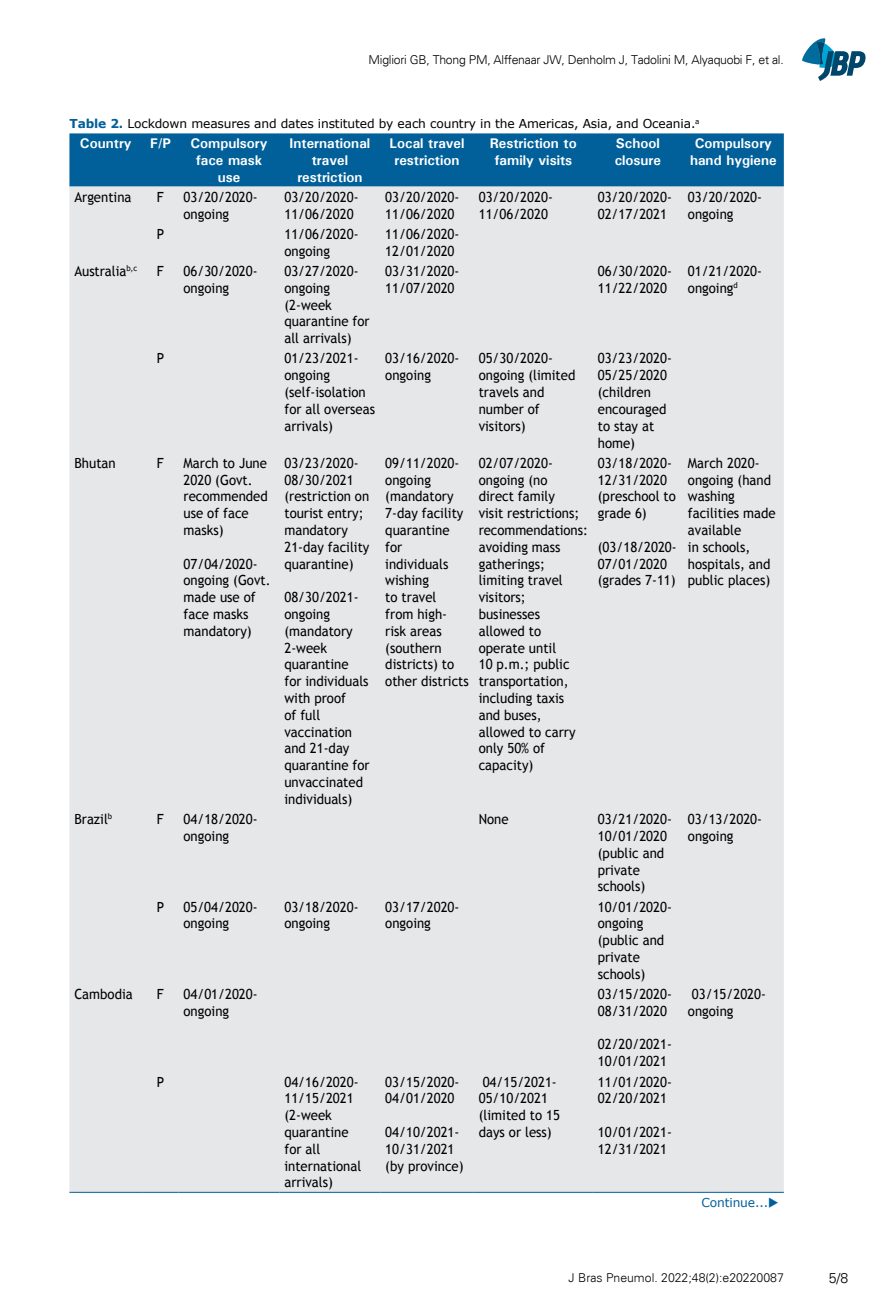
<style>
.page{position:relative;width:893px;height:1315px;background:#fff}
.page>*{position:absolute;margin:0;border:0;box-sizing:border-box;transform-origin:0 0}
.t1{font:14px/16.8px "Trebuchet MS";color:#000;scale:.94 1}
.t2{font:700 14px/16.8px "Univers";color:#fff;text-align:center}
.t3{font:300 14px "Univers";color:#000}
.t4{font:12.25px "Verdana";letter-spacing:-.01em;color:#000}
.t5{font:300 12.25px "Univers";letter-spacing:-.02em;color:#000}
.t6{font:300 12.25px "Univers";color:#000}
.t7{font:12.25px "Verdana";letter-spacing:-.01em;color:#01609a}
.s1{font-weight:700;color:#01609a}
</style>
<div class="page">
<svg style="left:802px;top:38px;width:64px;height:43px"></svg>
<div style="left:69px;top:133px;width:715px;height:54px;background:#01609a"></div>
<div style="left:69px;top:187px;width:715px;height:1005px;background:#e6e7e8"></div>
<hr style="left:69px;top:1192px;width:73px;height:1px;background:#01609a">
<hr style="left:142px;top:1192px;width:37px;height:1px;background:#01609a">
<hr style="left:179px;top:1192px;width:100px;height:1px;background:#01609a">
<hr style="left:279px;top:1192px;width:101px;height:1px;background:#01609a">
<hr style="left:380px;top:1192px;width:94px;height:1px;background:#01609a">
<hr style="left:474px;top:1192px;width:119px;height:1px;background:#01609a">
<hr style="left:593px;top:1192px;width:90px;height:1px;background:#01609a">
<hr style="left:683px;top:1192px;width:101px;height:1px;background:#01609a">
<p class="t5" style="left:369px;top:52px;width:417px">Migliori GB, Thong PM, Alffenaar JW, Denholm J, Tadolini M, Alyaquobi F, et al.</p>
<p class="t4" style="left:69px;top:116px;width:632px"><span class="s1">Table 2.</span> Lockdown measures and dates instituted by each country in the Americas, Asia, and Oceania.<sup>a</sup></p>
<p class="t2" style="left:80px;top:135px;width:53px">Country</p>
<p class="t2" style="left:150px;top:135px;width:22px">F/P</p>
<p class="t2" style="left:190px;top:135px;width:79px">Compulsory face mask use</p>
<p class="t2" style="left:290px;top:135px;width:82px">International travel restriction</p>
<p class="t2" style="left:390px;top:135px;width:76px">Local travel restriction</p>
<p class="t2" style="left:490px;top:135px;width:89px">Restriction to family visits</p>
<p class="t2" style="left:615px;top:135px;width:48px;text-align:left">School closure</p>
<p class="t2" style="left:690px;top:135px;width:88px">Compulsory hand hygiene</p>
<p class="t1" style="left:74px;top:189px;width:62px">Argentina</p>
<p class="t1" style="left:157px;top:189px;width:9px">F</p>
<p class="t1" style="left:184px;top:189px;width:80px">03/20/2020- ongoing</p>
<p class="t1" style="left:284px;top:189px;width:80px">03/20/2020-<br>11/06/2020</p>
<p class="t1" style="left:385px;top:189px;width:80px">03/20/2020-<br>11/06/2020</p>
<p class="t1" style="left:479px;top:189px;width:80px">03/20/2020-<br>11/06/2020</p>
<p class="t1" style="left:598px;top:189px;width:80px">03/20/2020-<br>02/17/2021</p>
<p class="t1" style="left:688px;top:189px;width:80px">03/20/2020- ongoing</p>
<p class="t1" style="left:157px;top:226px;width:9px">P</p>
<p class="t1" style="left:284px;top:226px;width:80px">11/06/2020- ongoing</p>
<p class="t1" style="left:385px;top:226px;width:80px">11/06/2020-<br>12/01/2020</p>
<p class="t1" style="left:74px;top:263px;width:68px">Australia<sup>b,c</sup></p>
<p class="t1" style="left:157px;top:263px;width:9px">F</p>
<p class="t1" style="left:184px;top:263px;width:80px">06/30/2020- ongoing</p>
<p class="t1" style="left:284px;top:263px;width:92px">03/27/2020- ongoing (2-week quarantine for all arrivals)</p>
<p class="t1" style="left:385px;top:263px;width:80px">03/31/2020-<br>11/07/2020</p>
<p class="t1" style="left:598px;top:263px;width:80px">06/30/2020-<br>11/22/2020</p>
<p class="t1" style="left:688px;top:263px;width:80px">01/21/2020- ongoing<sup>d</sup></p>
<p class="t1" style="left:157px;top:350px;width:9px">P</p>
<p class="t1" style="left:284px;top:350px;width:98px">01/23/2021- ongoing (self-isolation for all overseas arrivals)</p>
<p class="t1" style="left:385px;top:350px;width:80px">03/16/2020- ongoing</p>
<p class="t1" style="left:479px;top:350px;width:104px">05/30/2020- ongoing (limited travels and number of visitors)</p>
<p class="t1" style="left:598px;top:350px;width:80px">03/23/2020-<br>05/25/2020 (children encouraged to stay at home)</p>
<p class="t1" style="left:74px;top:454px;width:45px">Bhutan</p>
<p class="t1" style="left:157px;top:454px;width:9px">F</p>
<p class="t1" style="left:184px;top:454px;width:91px">March to June<br>2020 (Govt. recommended use of face masks)</p>
<p class="t1" style="left:184px;top:555px;width:94px">07/04/2020- ongoing (Govt. made use of face masks mandatory)</p>
<p class="t1" style="left:688px;top:454px;width:95px">March 2020- ongoing (hand washing facilities made available<br>in schools, hospitals, and public places)</p>
<p class="t1" style="left:284px;top:454px;width:92px">03/23/2020-<br>08/30/2021 (restriction on tourist entry; mandatory<br>21-day facility quarantine)</p>
<p class="t1" style="left:284px;top:589px;width:92px">08/30/2021- ongoing (mandatory<br>2-week quarantine<br>for individuals with proof<br>of full vaccination and 21-day quarantine for unvaccinated individuals)</p>
<p class="t1" style="left:385px;top:454px;width:90px">09/11/2020- ongoing (mandatory<br>7-day facility quarantine for individuals wishing<br>to travel<br>from high&shy;risk areas (southern districts) to other districts</p>
<p class="t1" style="left:479px;top:454px;width:118px">02/07/2020- ongoing (no<br>direct family<br>visit restrictions; recommendations: avoiding mass gatherings; limiting travel visitors; businesses allowed to operate until<br>10 p.m.; public transportation, including taxis and buses, allowed to carry only 50% of capacity)</p>
<p class="t1" style="left:598px;top:454px;width:85px">03/18/2020-<br>12/31/2020 (preschool to grade 6)</p>
<p class="t1" style="left:598px;top:538px;width:85px">(03/18/2020-<br>07/01/2020 (grades 7-11)</p>
<p class="t1" style="left:74px;top:811px;width:42px">Brazil<sup>b</sup></p>
<p class="t1" style="left:157px;top:811px;width:9px">F</p>
<p class="t1" style="left:184px;top:811px;width:80px">04/18/2020- ongoing</p>
<p class="t1" style="left:479px;top:811px;width:33px">None</p>
<p class="t1" style="left:598px;top:811px;width:80px">03/21/2020-<br>10/01/2020 (public and private schools)</p>
<p class="t1" style="left:688px;top:811px;width:80px">03/13/2020- ongoing</p>
<p class="t1" style="left:157px;top:898px;width:9px">P</p>
<p class="t1" style="left:184px;top:898px;width:80px">05/04/2020- ongoing</p>
<p class="t1" style="left:284px;top:898px;width:80px">03/18/2020- ongoing</p>
<p class="t1" style="left:385px;top:898px;width:80px">03/17/2020- ongoing</p>
<p class="t1" style="left:598px;top:898px;width:80px">10/01/2020- ongoing (public and private schools)</p>
<p class="t1" style="left:74px;top:986px;width:64px">Cambodia</p>
<p class="t1" style="left:157px;top:986px;width:9px">F</p>
<p class="t1" style="left:184px;top:986px;width:80px">04/01/2020- ongoing</p>
<p class="t1" style="left:598px;top:986px;width:80px">03/15/2020-<br>08/31/2020</p>
<p class="t1" style="left:598px;top:1036px;width:80px">02/20/2021-<br>10/01/2021</p>
<p class="t1" style="left:688px;top:986px;width:85px">03/15/2020- ongoing</p>
<p class="t1" style="left:157px;top:1073px;width:9px">P</p>
<p class="t1" style="left:284px;top:1073px;width:83px">04/16/2020-<br>11/15/2021 (2-week quarantine for all international arrivals)</p>
<p class="t1" style="left:385px;top:1073px;width:80px">03/15/2020-<br>04/01/2020</p>
<p class="t1" style="left:385px;top:1123px;width:85px">04/10/2021-<br>10/31/2021 (by province)</p>
<p class="t1" style="left:479px;top:1073px;width:88px">04/15/2021-<br>05/10/2021 (limited to 15 days or less)</p>
<p class="t1" style="left:598px;top:1073px;width:80px">11/01/2020-<br>02/20/2021</p>
<p class="t1" style="left:598px;top:1123px;width:80px">10/01/2021-<br>12/31/2021</p>
<p class="t7" style="left:701px;top:1194px;width:79px">Continue...◆</p>
<p class="t6" style="left:569px;top:1270px;width:217px">J Bras Pneumol. 2022;48(2):e20220087</p>
<p class="t3" style="left:829px;top:1269px;width:21px">5/8</p>
</div>
